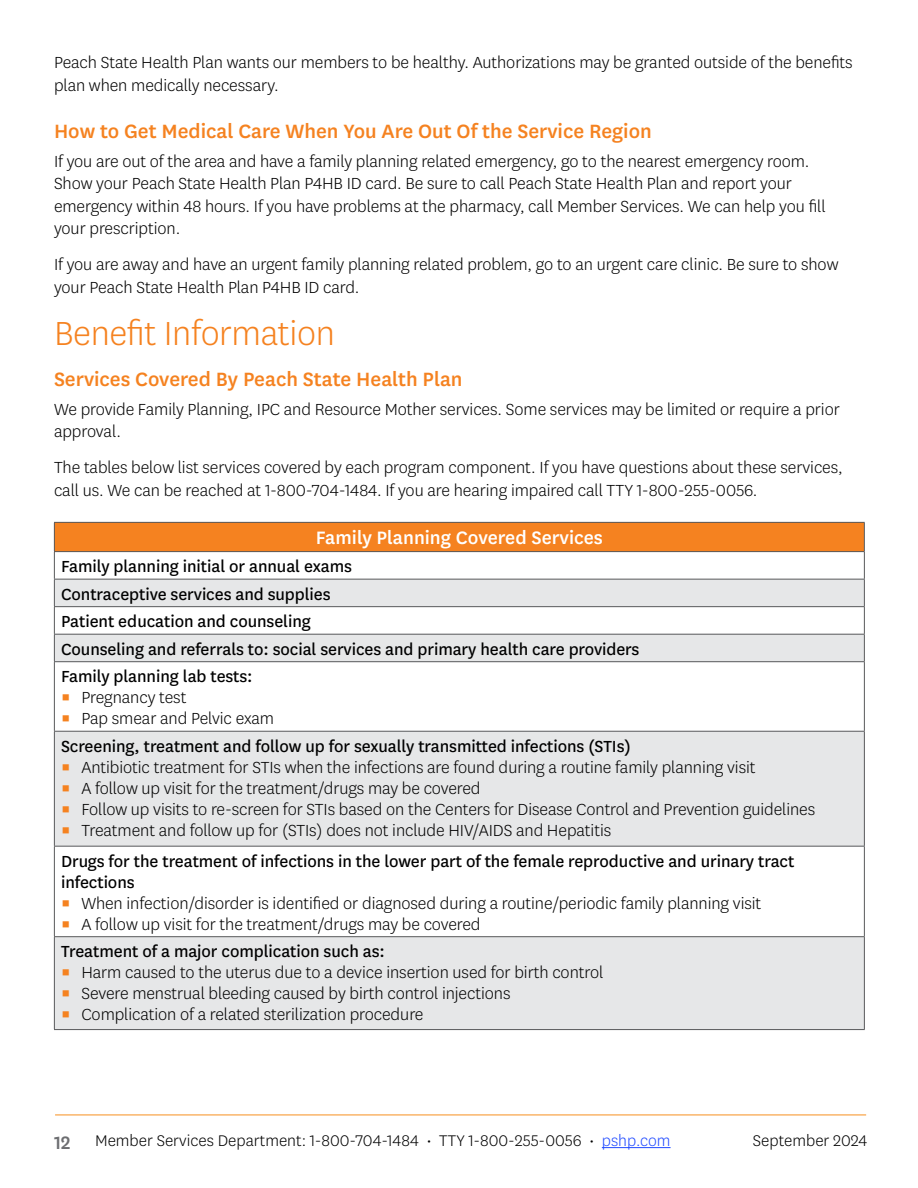
<style>
.page{position:relative;width:918px;height:1188px;background:#fff}
.page>*{position:absolute;margin:0;border:0;box-sizing:border-box;transform-origin:0 0}
.t1{font:300 39px "Centene Sans";letter-spacing:-.01em;color:#f58220}
.t2{font:500 22.5px "Centene Sans";color:#f58220}
.t3{font:500 21px "Centene Sans";color:#fff}
.t4{font:300 18.75px/22.5px "Centene Sans";letter-spacing:-.005em;color:#000}
.t5{font:18.75px/21px "Centene Sans";letter-spacing:-.005em;color:#000}
.t6{font:300 18.75px/21px "Centene Sans";color:#f58220}
.t7{font:300 18px "Centene Sans";color:#000}
.s1{font-weight:500;font-size:21px;color:#6d6e71}
.s2{color:#214bff}
</style>
<div class="page">
<hr style="left:602px;top:1147px;width:69px;height:1px;background:#214bff">
<hr style="left:55px;top:1115px;width:811px;height:1px;background:#f78f1e">
<div style="left:54px;top:522px;width:810px;height:30px;background:#f58220"></div>
<svg style="left:55px;top:580px;width:809px;height:449px;fill:#e6e7e8"></svg>
<div style="left:54px;top:634px;width:810px;height:28px;background:#e6e7e8"></div>
<hr style="left:54px;top:522px;width:811px;height:1px;background:#58595b">
<hr style="left:54px;top:551px;width:811px;height:1px;background:#58595b">
<hr style="left:54px;top:579px;width:811px;height:1px;background:#58595b">
<hr style="left:54px;top:606px;width:811px;height:1px;background:#58595b">
<hr style="left:54px;top:634px;width:811px;height:1px;background:#58595b">
<svg style="left:54px;top:523px;width:1px;height:138px"></svg>
<svg style="left:864px;top:523px;width:1px;height:138px"></svg>
<hr style="left:54px;top:661px;width:811px;height:1px;background:#58595b">
<hr style="left:54px;top:662px;width:1px;height:69px;background:#58595b">
<hr style="left:864px;top:662px;width:1px;height:69px;background:#58595b">
<hr style="left:54px;top:731px;width:811px;height:1px;background:#58595b">
<hr style="left:54px;top:732px;width:1px;height:114px;background:#58595b">
<hr style="left:864px;top:732px;width:1px;height:114px;background:#58595b">
<hr style="left:54px;top:846px;width:811px;height:1px;background:#58595b">
<hr style="left:54px;top:847px;width:1px;height:89px;background:#58595b">
<hr style="left:864px;top:847px;width:1px;height:89px;background:#58595b">
<hr style="left:54px;top:936px;width:811px;height:1px;background:#58595b">
<hr style="left:54px;top:937px;width:1px;height:92px;background:#58595b">
<hr style="left:864px;top:937px;width:1px;height:92px;background:#58595b">
<hr style="left:54px;top:1029px;width:811px;height:1px;background:#58595b">
<p class="t4" style="left:54px;top:50px;width:800px">Peach State Health Plan wants our members to be healthy. Authorizations may be granted outside of the benefits plan when medically necessary.</p>
<h3 class="t2" style="left:54px;top:116px;width:599px">How to Get Medical Care When You Are Out Of the Service Region</h3>
<p class="t4" style="left:54px;top:149px;width:773px">If you are out of the area and have a family planning related emergency, go to the nearest emergency room.<br>Show your Peach State Health Plan P4HB ID card. Be sure to call Peach State Health Plan and report your emergency within 48 hours. If you have problems at the pharmacy, call Member Services. We can help you fill your prescription.</p>
<p class="t4" style="left:54px;top:253px;width:786px">If you are away and have an urgent family planning related problem, go to an urgent care clinic. Be sure to show your Peach State Health Plan P4HB ID card.</p>
<h2 class="t1" style="left:54px;top:309px;width:282px">Benefit Information</h2>
<h3 class="t2" style="left:54px;top:364px;width:410px">Services Covered By Peach State Health Plan</h3>
<p class="t4" style="left:54px;top:397px;width:787px">We provide Family Planning, IPC and Resource Mother services. Some services may be limited or require a prior approval.</p>
<p class="t4" style="left:54px;top:456px;width:790px">The tables below list services covered by each program component. If you have questions about these services, call us. We can be reached at 1-800-704-1484. If you are hearing impaired call TTY 1-800-255-0056.</p>
<h4 class="t3" style="left:316px;top:523px;width:289px">Family Planning Covered Services</h4>
<p class="t5" style="left:61px;top:555px;width:292px">Family planning initial or annual exams</p>
<p class="t5" style="left:61px;top:583px;width:271px">Contraceptive services and supplies</p>
<p class="t5" style="left:61px;top:610px;width:251px">Patient education and counseling</p>
<p class="t5" style="left:61px;top:638px;width:580px">Counseling and referrals to: social services and primary health care providers</p>
<p class="t5" style="left:61px;top:665px;width:193px">Family planning lab tests:</p>
<p class="t6" style="left:61px;top:687px;width:11px">▪ ▪</p>
<p class="t4" style="left:81px;top:686px;width:107px">Pregnancy test</p>
<p class="t4" style="left:81px;top:707px;width:194px">Pap smear and Pelvic exam</p>
<p class="t5" style="left:61px;top:735px;width:571px">Screening, treatment and follow up for sexually transmitted infections (STIs)</p>
<p class="t6" style="left:61px;top:756px;width:11px;text-align:justify">▪ ▪ ▪ ▪</p>
<p class="t4" style="left:81px;top:755px;width:676px">Antibiotic treatment for STIs when the infections are found during a routine family planning visit</p>
<p class="t4" style="left:81px;top:776px;width:401px">A follow up visit for the treatment/drugs may be covered</p>
<p class="t4" style="left:81px;top:797px;width:735px">Follow up visits to re-screen for STIs based on the Centers for Disease Control and Prevention guidelines</p>
<p class="t4" style="left:81px;top:818px;width:531px">Treatment and follow up for (STIs) does not include HIV/AIDS and Hepatitis</p>
<p class="t5" style="left:61px;top:850px;width:735px">Drugs for the treatment of infections in the lower part of the female reproductive and urinary tract infections</p>
<p class="t6" style="left:61px;top:892px;width:11px">▪ ▪</p>
<p class="t4" style="left:81px;top:891px;width:681px">When infection/disorder is identified or diagnosed during a routine/periodic family planning visit</p>
<p class="t4" style="left:81px;top:912px;width:401px">A follow up visit for the treatment/drugs may be covered</p>
<p class="t5" style="left:61px;top:940px;width:325px">Treatment of a major complication such as:</p>
<p class="t6" style="left:61px;top:962px;width:11px;text-align:justify">▪ ▪ ▪</p>
<p class="t4" style="left:81px;top:961px;width:523px">Harm caused to the uterus due to a device insertion used for birth control</p>
<p class="t4" style="left:81px;top:982px;width:431px">Severe menstrual bleeding caused by birth control injections</p>
<p class="t4" style="left:81px;top:1003px;width:344px">Complication of a related sterilization procedure</p>
<p class="t7" style="left:54px;top:1130px;width:618px"><span class="s1">12</span> Member Services Department: 1-800-704-1484 • TTY 1-800-255-0056 • <span class="s2">pshp.com</span></p>
<p class="t7" style="left:753px;top:1130px;width:116px">September 2024</p>
</div>
